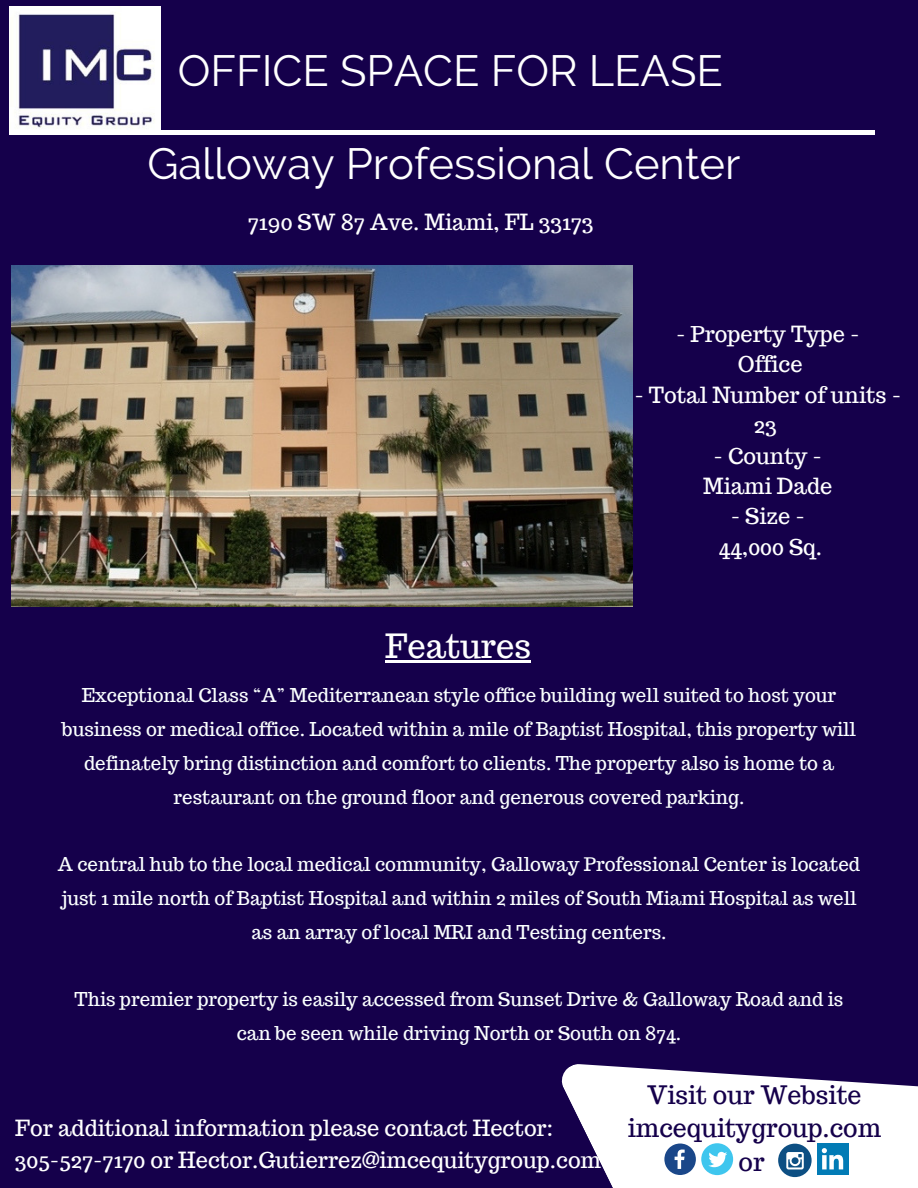
<style>
.page{position:relative;width:918px;height:1188px;background:#15004b}
.page>*{position:absolute;margin:0;border:0;box-sizing:border-box;transform-origin:0 0}
.t1{font:43.65px "Raleway";color:#fff}
.t2{font:32.7px "Trocchi";color:#fff}
.t3{font:24.9px/33.8px "Trocchi";color:#15004b;text-align:center}
.t4{font:21.75px/30.3px "Trocchi";color:#fff;text-align:center}
.t5{font:18.75px/33.8px "Trocchi";color:#fbffff;text-align:center}
</style>
<div class="page">
<hr style="left:28px;top:131px;width:847px;height:4px;background:#fff">
<img style="left:9px;top:7px;width:152px;height:128px">
<hr style="left:385px;top:660px;width:23px;height:3px;background:#fff">
<hr style="left:408px;top:660px;width:18px;height:3px;background:#fff">
<hr style="left:426px;top:660px;width:20px;height:3px;background:#fff">
<hr style="left:446px;top:660px;width:14px;height:3px;background:#fff">
<hr style="left:460px;top:660px;width:21px;height:3px;background:#fff">
<hr style="left:481px;top:660px;width:15px;height:3px;background:#fff">
<hr style="left:496px;top:660px;width:18px;height:3px;background:#fff">
<hr style="left:514px;top:660px;width:17px;height:3px;background:#fff">
<svg style="left:561px;top:1064px;width:357px;height:124px;fill:#fff"></svg>
<svg style="left:664px;top:1144px;width:32px;height:31px"></svg>
<div style="left:701px;top:1143px;width:32px;height:32px;background:#3fc6ee;border-radius:50%"></div>
<svg style="left:708px;top:1152px;width:19px;height:15px"></svg>
<div style="left:817px;top:1143px;width:31px;height:32px;background:#027bb5"></div>
<svg style="left:822px;top:1148px;width:21px;height:21px"></svg>
<div style="left:778px;top:1144px;width:34px;height:33px;background:#0d4f83;border-radius:50%"></div>
<svg style="left:786px;top:1152px;width:18px;height:17px"></svg>
<img style="left:11px;top:266px;width:621px;height:340px">
<h1 class="t1" style="left:178px;top:44px;width:547px">OFFICE SPACE FOR LEASE</h1>
<h1 class="t1" style="left:147px;top:138px;width:595px">Galloway Professional Center</h1>
<p class="t4" style="left:248px;top:206px;width:347px">7190 SW 87 Ave. Miami, FL 33173</p>
<h2 class="t2" style="left:385px;top:625px;width:147px">Features</h2>
<p class="t4" style="left:676px;top:319px;width:185px">- Property Type -<br>Office</p>
<p class="t4" style="left:634px;top:380px;width:268px">- Total Number of units -<br>23</p>
<p class="t4" style="left:703px;top:440px;width:131px">- County -<br>Miami Dade</p>
<p class="t4" style="left:719px;top:501px;width:105px">- Size -<br>44,000 Sq.</p>
<p class="t5" style="left:62px;top:679px;width:796px">Exceptional Class “A” Mediterranean style office building well suited to host your business or medical office. Located within a mile of Baptist Hospital, this property will definately bring distinction and comfort to clients. The property also is home to a restaurant on the ground floor and generous covered parking.</p>
<p class="t5" style="left:58px;top:847px;width:804px">A central hub to the local medical community, Galloway Professional Center is located just 1 mile north of Baptist Hospital and within 2 miles of South Miami Hospital as well as an array of local MRI and Testing centers.</p>
<p class="t5" style="left:75px;top:982px;width:770px">This premier property is easily accessed from Sunset Drive &amp; Galloway Road and is can be seen while driving North or South on 874.</p>
<p class="t4" style="left:15px;top:1112px;width:588px;line-height:31.5px;text-align:left">For additional information please contact Hector:<br>305-527-7170 or Hector.Gutierrez@imcequitygroup.com</p>
<h3 class="t3" style="left:628px;top:1078px;width:255px">Visit our Website imcequitygroup.com or</h3>
</div>
